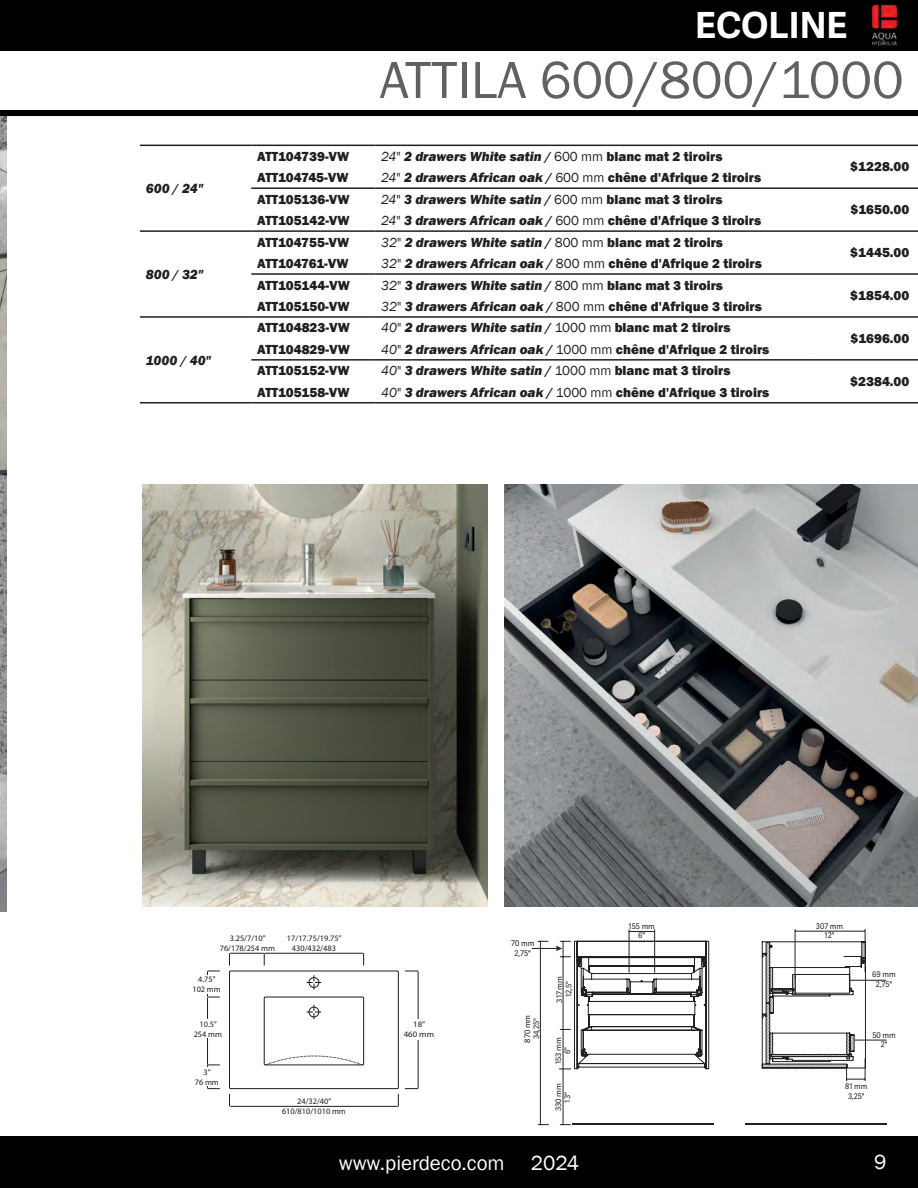
<style>
.page{position:relative;width:918px;height:1188px;background:#fff}
.page>*{position:absolute;margin:0;border:0;box-sizing:border-box;transform-origin:0 0}
.t1{font:54px "Franklin Gothic";color:#616164}
.t2{font:700 36px "Adelle Sans";color:#fff}
.t3{font:21px "Franklin Gothic";color:#fff}
.t4{font:800 13.5px "Franklin Gothic";color:#231f20}
.t5{font:italic 800 13.5px "Franklin Gothic";color:#231f20}
.t6{font:8.25px/9.9px "Myriad Pro";color:#1d1d1b;text-align:center}
.t7{font:8.25px/9.9px "Myriad Pro";color:#1d1d1b;text-align:center;scale:1.07 1}
.t8{font:7.8px/9.4px "Adelle Sans";color:#231f20;text-align:center}
.t9{font:7.65px/9.1px "Adelle Sans";color:#231f20;text-align:center}
.s1{font-weight:400}
.s2{font-weight:400;font-style:normal}
.s3{font-style:normal}
.s4{font-weight:400;font-style:italic}
.s5{font-style:italic}
</style>
<div class="page">
<div style="left:0;top:1137px;width:918px;height:51px;background:#000001"></div>
<div style="left:0;top:0;width:918px;height:50px;background:#000001"></div>
<div style="left:0;top:110px;width:918px;height:6px;background:#000001"></div>
<img style="left:872px;top:4px;width:26px;height:42px">
<img style="left:142px;top:485px;width:346px;height:422px">
<img style="left:505px;top:485px;width:413px;height:422px">
<hr style="left:140px;top:145px;width:111px;height:1px;background:#231f20">
<hr style="left:140px;top:230px;width:111px;height:2px;background:#231f20">
<hr style="left:140px;top:316px;width:111px;height:2px;background:#231f20">
<hr style="left:140px;top:402px;width:111px;height:1px;background:#231f20">
<hr style="left:251px;top:145px;width:124px;height:1px;background:#231f20">
<hr style="left:375px;top:145px;width:440px;height:1px;background:#231f20">
<hr style="left:815px;top:145px;width:103px;height:1px;background:#231f20">
<hr style="left:251px;top:230px;width:124px;height:2px;background:#231f20">
<hr style="left:375px;top:230px;width:440px;height:2px;background:#231f20">
<hr style="left:815px;top:230px;width:103px;height:2px;background:#231f20">
<hr style="left:251px;top:316px;width:124px;height:2px;background:#231f20">
<hr style="left:375px;top:316px;width:440px;height:2px;background:#231f20">
<hr style="left:815px;top:316px;width:103px;height:2px;background:#231f20">
<hr style="left:375px;top:402px;width:440px;height:1px;background:#231f20">
<hr style="left:251px;top:402px;width:124px;height:1px;background:#231f20">
<hr style="left:815px;top:402px;width:103px;height:1px;background:#231f20">
<hr style="left:815px;top:187px;width:103px;height:2px;background:#231f20">
<hr style="left:251px;top:187px;width:124px;height:2px;background:#231f20">
<hr style="left:375px;top:187px;width:440px;height:2px;background:#231f20">
<hr style="left:815px;top:273px;width:103px;height:2px;background:#231f20">
<hr style="left:251px;top:273px;width:124px;height:2px;background:#231f20">
<hr style="left:375px;top:273px;width:440px;height:2px;background:#231f20">
<hr style="left:815px;top:359px;width:103px;height:2px;background:#231f20">
<hr style="left:251px;top:359px;width:124px;height:2px;background:#231f20">
<hr style="left:375px;top:359px;width:440px;height:2px;background:#231f20">
<hr style="left:573px;top:1124px;width:141px;height:1px;background:#231f20">
<hr style="left:629px;top:929px;width:1px;height:44px;background:#231f20">
<svg style="left:630px;top:931px;width:24px;height:1px"></svg>
<hr style="left:654px;top:929px;width:1px;height:44px;background:#231f20">
<hr style="left:746px;top:1124px;width:141px;height:1px;background:#231f20">
<hr style="left:795px;top:929px;width:1px;height:50px;background:#231f20">
<hr style="left:795px;top:931px;width:70px;height:1px;background:#231f20">
<hr style="left:849px;top:980px;width:37px;height:1px;background:#231f20">
<hr style="left:854px;top:1040px;width:33px;height:1px;background:#231f20">
<hr style="left:865px;top:929px;width:1px;height:43px;background:#231f20">
<svg style="left:762px;top:941px;width:104px;height:140px"></svg>
<svg style="left:532px;top:941px;width:177px;height:184px"></svg>
<div style="left:229px;top:971px;width:169px;height:118px;border:1px solid #1d1d1b"></div>
<div style="left:264px;top:997px;width:100px;height:68px;border:1px solid #1d1d1b"></div>
<hr style="left:230px;top:953px;width:33px;height:1px;background:#1d1d1b">
<svg style="left:229px;top:953px;width:2px;height:13px"></svg>
<hr style="left:265px;top:953px;width:98px;height:1px;background:#1d1d1b">
<svg style="left:263px;top:953px;width:2px;height:13px"></svg>
<svg style="left:363px;top:953px;width:1px;height:13px"></svg>
<hr style="left:231px;top:1106px;width:167px;height:1px;background:#1d1d1b">
<hr style="left:418px;top:972px;width:1px;height:116px;background:#1d1d1b">
<svg style="left:307px;top:975px;width:14px;height:15px"></svg>
<hr style="left:207px;top:998px;width:1px;height:66px;background:#1d1d1b">
<svg style="left:307px;top:1005px;width:14px;height:14px"></svg>
<svg style="left:229px;top:1094px;width:2px;height:13px"></svg>
<svg style="left:397px;top:1094px;width:2px;height:13px"></svg>
<div style="left:402px;top:1019px;width:34px;height:21px;background:#fff"></div>
<svg style="left:405px;top:971px;width:14px;height:1px"></svg>
<svg style="left:405px;top:1088px;width:14px;height:1px"></svg>
<svg style="left:207px;top:971px;width:13px;height:27px"></svg>
<svg style="left:207px;top:1064px;width:13px;height:25px"></svg>
<div style="left:190px;top:975px;width:35px;height:18px;background:#fff"></div>
<div style="left:190px;top:1019px;width:35px;height:19px;background:#fff"></div>
<div style="left:190px;top:1068px;width:36px;height:18px;background:#fff"></div>
<svg style="left:265px;top:1056px;width:98px;height:10px"></svg>
<img style="left:0;top:116px;width:6px;height:796px">
<h2 class="t2" style="left:695px;top:3px;width:154px">ECOLINE</h2>
<p class="t5" style="left:146px;top:180px;width:59px">600 / 24"</p>
<p class="t5" style="left:146px;top:265px;width:59px">800 / 32"</p>
<p class="t5" style="left:146px;top:351px;width:67px">1000 / 40"</p>
<p class="t1" style="left:380px;top:46px;width:525px">ATTILA 600/800/1000</p>
<p class="t4" style="left:257px;top:147px;width:94px">ATT104739-VW</p>
<p class="t5" style="left:381px;top:147px;width:343px"><span class="s1">24</span><span class="s2">"</span> 2 drawers White satin / <span class="s2">600 mm</span> <span class="s3">blanc mat 2 tiroirs</span></p>
<p class="t4" style="left:257px;top:169px;width:93px">ATT104745-VW</p>
<p class="t4" style="left:381px;top:169px;width:382px"><span class="s4">24</span><span class="s1">"</span> <span class="s5">2 drawers African oak /</span> <span class="s1">600 mm</span> chêne d'Afrique 2 tiroirs</p>
<p class="t4" style="left:257px;top:190px;width:94px">ATT105136-VW</p>
<p class="t5" style="left:381px;top:190px;width:343px"><span class="s1">24</span><span class="s2">"</span> 3 drawers White satin / <span class="s2">600 mm</span> <span class="s3">blanc mat 3 tiroirs</span></p>
<p class="t4" style="left:257px;top:212px;width:94px">ATT105142-VW</p>
<p class="t4" style="left:381px;top:212px;width:382px"><span class="s4">24</span><span class="s1">"</span> <span class="s5">3 drawers African oak /</span> <span class="s1">600 mm</span> chêne d'Afrique 3 tiroirs</p>
<p class="t4" style="left:257px;top:233px;width:94px">ATT104755-VW</p>
<p class="t5" style="left:381px;top:233px;width:343px"><span class="s1">32</span><span class="s2">"</span> 2 drawers White satin / <span class="s2">800 mm</span> <span class="s3">blanc mat 2 tiroirs</span></p>
<p class="t4" style="left:257px;top:255px;width:93px">ATT104761-VW</p>
<p class="t4" style="left:381px;top:255px;width:382px"><span class="s4">32</span><span class="s1">"</span> <span class="s5">2 drawers African oak /</span> <span class="s1">800 mm</span> chêne d'Afrique 2 tiroirs</p>
<p class="t4" style="left:257px;top:276px;width:94px">ATT105144-VW</p>
<p class="t5" style="left:381px;top:276px;width:343px"><span class="s1">32</span><span class="s2">"</span> 3 drawers White satin / <span class="s2">800 mm</span> <span class="s3">blanc mat 3 tiroirs</span></p>
<p class="t4" style="left:257px;top:298px;width:94px">ATT105150-VW</p>
<p class="t4" style="left:381px;top:298px;width:382px"><span class="s4">32</span><span class="s1">"</span> <span class="s5">3 drawers African oak /</span> <span class="s1">800 mm</span> chêne d'Afrique 3 tiroirs</p>
<p class="t4" style="left:257px;top:319px;width:94px">ATT104823-VW</p>
<p class="t5" style="left:381px;top:319px;width:351px"><span class="s1">40</span><span class="s2">"</span> 2 drawers White satin / <span class="s2">1000 mm</span> <span class="s3">blanc mat 2 tiroirs</span></p>
<p class="t4" style="left:257px;top:341px;width:94px">ATT104829-VW</p>
<p class="t4" style="left:381px;top:341px;width:390px"><span class="s4">40</span><span class="s1">"</span> <span class="s5">2 drawers African oak /</span> <span class="s1">1000 mm</span> chêne d'Afrique 2 tiroirs</p>
<p class="t4" style="left:257px;top:362px;width:94px">ATT105152-VW</p>
<p class="t5" style="left:381px;top:362px;width:351px"><span class="s1">40</span><span class="s2">"</span> 3 drawers White satin / <span class="s2">1000 mm</span> <span class="s3">blanc mat 3 tiroirs</span></p>
<p class="t4" style="left:257px;top:384px;width:94px">ATT105158-VW</p>
<p class="t4" style="left:381px;top:384px;width:390px"><span class="s4">40</span><span class="s1">"</span> <span class="s5">3 drawers African oak /</span> <span class="s1">1000 mm</span> chêne d'Afrique 3 tiroirs</p>
<p class="t4" style="left:850px;top:158px;width:61px">$1228.00</p>
<p class="t4" style="left:850px;top:201px;width:61px">$1650.00</p>
<p class="t4" style="left:850px;top:244px;width:61px">$1445.00</p>
<p class="t4" style="left:850px;top:287px;width:61px">$1854.00</p>
<p class="t4" style="left:850px;top:330px;width:61px">$1696.00</p>
<p class="t4" style="left:850px;top:373px;width:61px">$2384.00</p>
<p class="t6" style="left:220px;top:933px;width:57px">3.25/7/10’’<br>76/178/254 mm</p>
<p class="t6" style="left:287px;top:933px;width:56px">17/17.75/19.75’’<br>430/432/483</p>
<p class="t8" style="left:511px;top:939px;width:25px">70 mm<br>2,75"</p>
<p class="t8" style="left:629px;top:921px;width:28px">155 mm<br>6"</p>
<p class="t8" style="left:816px;top:921px;width:29px">307 mm<br>12"</p>
<p class="t6" style="left:192px;top:975px;width:30px">4.75’’<br>102 mm</p>
<p class="t6" style="left:194px;top:1019px;width:30px">10.5’’<br>254 mm</p>
<p class="t6" style="left:195px;top:1067px;width:26px">3’’<br>76 mm</p>
<p class="t6" style="left:282px;top:1096px;width:65px">24/32/40’’<br>610/810/1010 mm</p>
<p class="t7" style="left:404px;top:1019px;width:30px">18’’<br>460 mm</p>
<p class="t9" style="left:523px;top:1043px;width:29px;rotate:-90deg">870 mm<br>34,25"</p>
<p class="t9" style="left:555px;top:1003px;width:28px;rotate:-90deg">317 mm<br>12,5"</p>
<p class="t9" style="left:554px;top:1064px;width:28px;rotate:-90deg">153 mm<br>6"</p>
<p class="t9" style="left:554px;top:1111px;width:30px;rotate:-90deg">330 mm<br>13"</p>
<p class="t8" style="left:872px;top:970px;width:25px">69 mm<br>2,75"</p>
<p class="t8" style="left:872px;top:1030px;width:25px">50 mm<br>2"</p>
<p class="t8" style="left:845px;top:1082px;width:24px">81 mm<br>3,25"</p>
<h3 class="t3" style="left:339px;top:1150px;width:167px">www.pierdeco.com</h3>
<h3 class="t3" style="left:531px;top:1150px;width:50px">2024</h3>
<h3 class="t3" style="left:874px;top:1149px;width:14px">9</h3>
</div>
